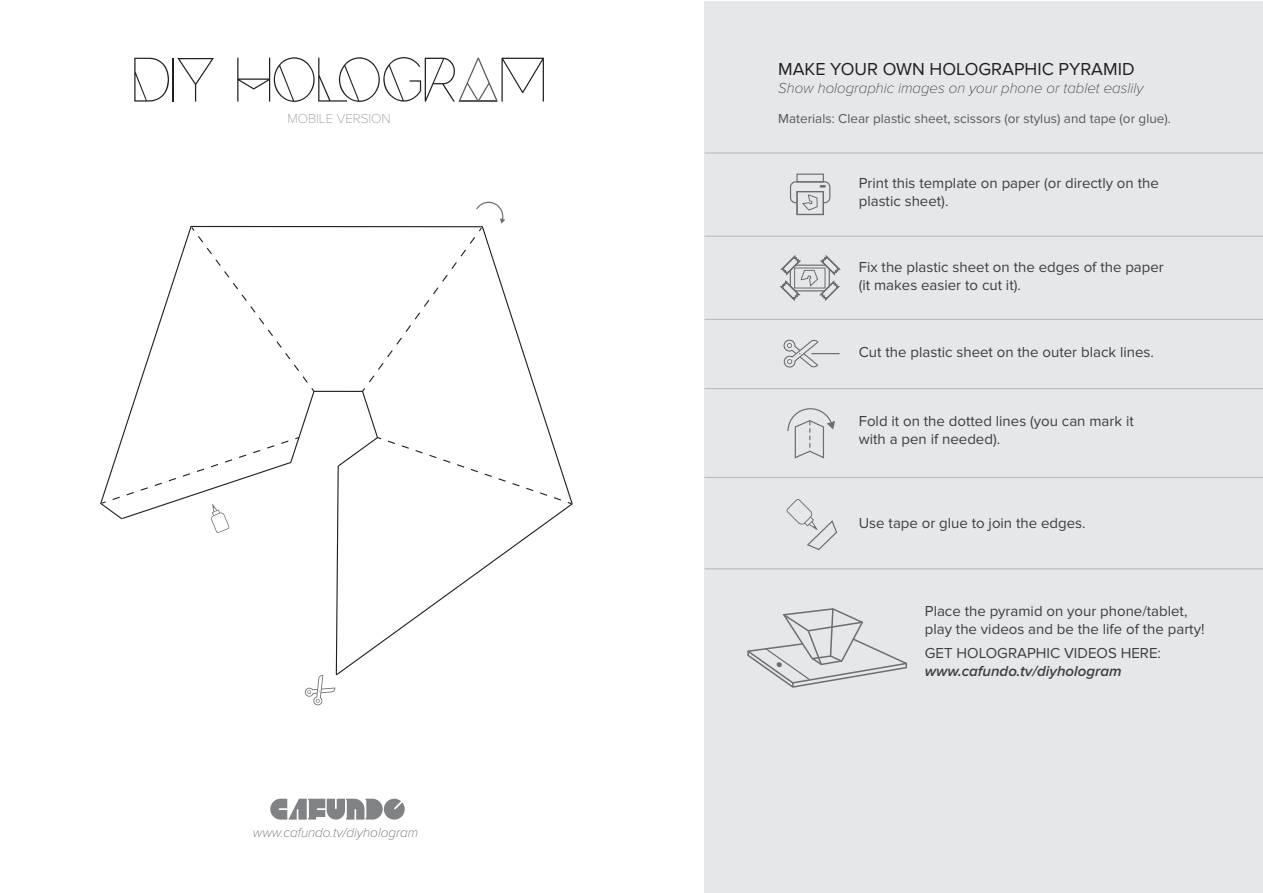
<style>
.page{position:relative;width:1263px;height:893px;background:#fff}
.page>*{position:absolute;margin:0;border:0;box-sizing:border-box;transform-origin:0 0}
.t1{font:18px "Proxima Nova";color:#231f20}
.t2{font:15px/18px "Proxima Nova";color:#3e3e3f}
.t3{font:italic 100 15px "Proxima Nova";color:#231f20}
.t4{font:italic 600 15px "Proxima Nova";color:#3e3e3f}
.t5{font:13.5px "Proxima Nova";color:#57585a}
.t6{font:italic 100 13.5px "Proxima Nova";color:#484949}
.t7{font:100 13.5px "Proxima Nova T";color:#808285}
</style>
<div class="page">
<div style="left:705px;top:2px;width:558px;height:891px;background:#e6e7e9"></div>
<svg style="left:783px;top:340px;width:56px;height:28px"></svg>
<svg style="left:787px;top:408px;width:48px;height:51px"></svg>
<svg style="left:786px;top:499px;width:52px;height:51px"></svg>
<svg style="left:780px;top:255px;width:60px;height:46px"></svg>
<div style="left:794px;top:268px;width:31px;height:20px;border:1px solid #6c6d70"></div>
<svg style="left:796px;top:174px;width:30px;height:41px"></svg>
<div style="left:790px;top:181px;width:40px;height:22px;border:1px solid #6c6d70;border-radius:5px"></div>
<svg style="left:134px;top:58px;width:35px;height:44px"></svg>
<hr style="left:172px;top:58px;width:2px;height:44px;background:#231f20">
<svg style="left:177px;top:58px;width:37px;height:44px"></svg>
<svg style="left:237px;top:57px;width:307px;height:45px"></svg>
<hr style="left:459px;top:100px;width:38px;height:2px;background:#57585a">
<svg style="left:270px;top:799px;width:135px;height:21px"></svg>
<hr style="left:705px;top:236px;width:558px;height:1px;background:#b6b6b6">
<hr style="left:705px;top:153px;width:558px;height:1px;background:#b6b6b6">
<hr style="left:705px;top:319px;width:558px;height:1px;background:#b6b6b6">
<hr style="left:705px;top:388px;width:558px;height:1px;background:#b6b6b6">
<hr style="left:705px;top:477px;width:558px;height:1px;background:#b6b6b6">
<hr style="left:705px;top:568px;width:558px;height:1px;background:#b6b6b6">
<svg style="left:747px;top:608px;width:160px;height:80px"></svg>
<svg style="left:101px;top:201px;width:472px;height:504px"></svg>
<p class="t7" style="left:287px;top:111px;width:105px">MOBILE VERSION</p>
<p class="t6" style="left:253px;top:825px;width:167px">www.cafundo.tv/diyhologram</p>
<p class="t1" style="left:778px;top:59px;width:358px">MAKE YOUR OWN HOLOGRAPHIC PYRAMID</p>
<p class="t3" style="left:778px;top:80px;width:367px">Show holographic images on your phone or tablet easlily</p>
<p class="t5" style="left:778px;top:110px;width:394px">Materials: Clear plastic sheet, scissors (or stylus) and tape (or glue).</p>
<p class="t2" style="left:859px;top:174px;width:301px">Print this template on paper (or directly on the plastic sheet).</p>
<p class="t2" style="left:859px;top:258px;width:306px">Fix the plastic sheet on the edges of the paper (it makes easier to cut it).</p>
<p class="t2" style="left:859px;top:343px;width:297px">Cut the plastic sheet on the outer black lines.</p>
<p class="t2" style="left:859px;top:412px;width:276px">Fold it on the dotted lines (you can mark it with a pen if needed).</p>
<p class="t2" style="left:859px;top:514px;width:228px">Use tape or glue to join the edges.</p>
<p class="t2" style="left:925px;top:602px;width:281px">Place the pyramid on your phone/tablet, play the videos and be the life of the party!</p>
<p class="t2" style="left:925px;top:644px;width:238px">GET HOLOGRAPHIC VIDEOS HERE:</p>
<p class="t4" style="left:925px;top:662px;width:198px">www.cafundo.tv/diyhologram</p>
</div>
